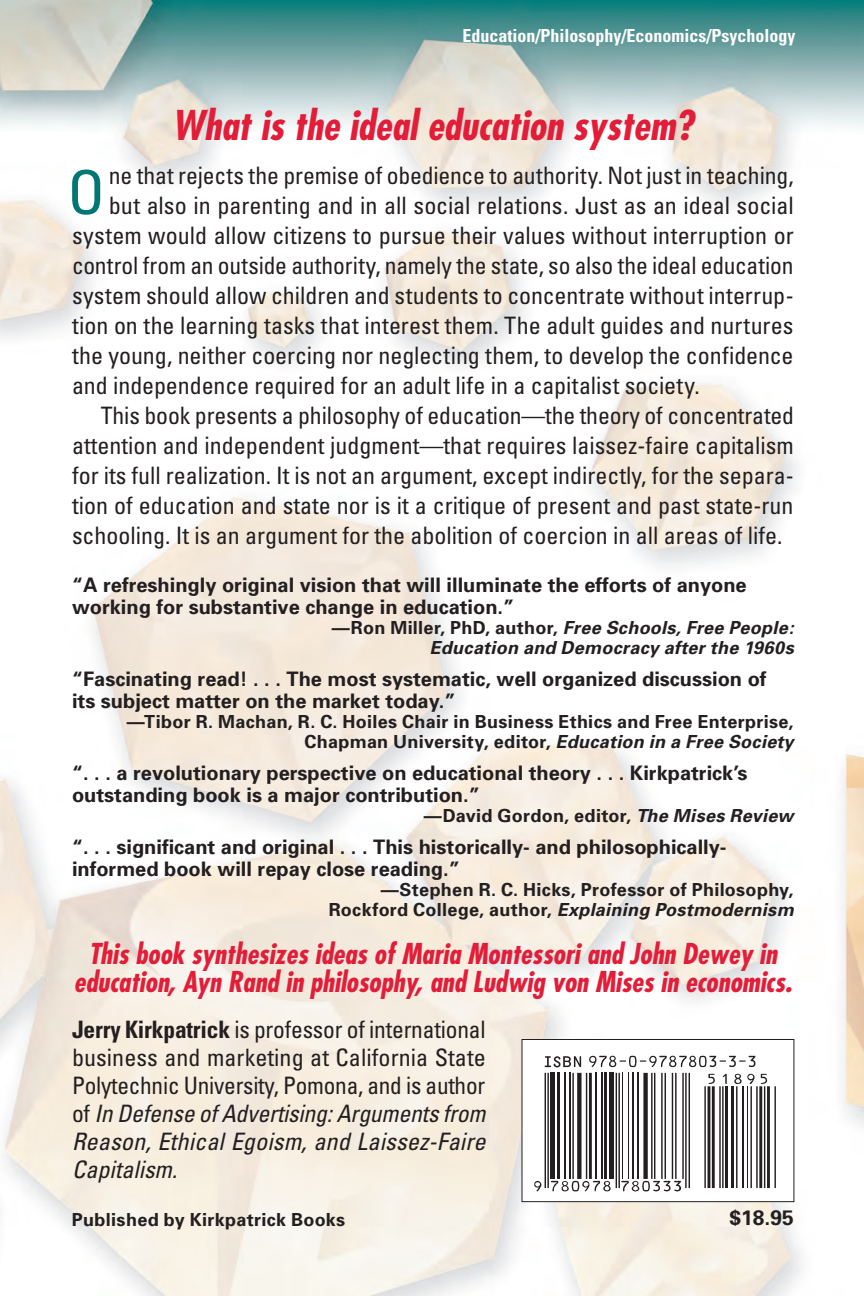
<style>
.page{position:relative;width:864px;height:1296px;background:#fff}
.page>*{position:absolute;margin:0;border:0;box-sizing:border-box;transform-origin:0 0}
.First_Graph_back_co{font:condensed 60px "Univers";color:#017775}
.Head{font:italic 700 condensed 40px "Futura";color:#e31d38}
.Book_back_red_descr{font:italic 700 condensed 28px/28px "Futura";color:#e31d38;text-align:center}
.First_Graph_back_co-2{font:condensed 24px "Univers";color:#231f20}
.Back_cover_next_gra{font:condensed 24px/30px "Univers";color:#231f20;text-align:justify}
.Author_bio{font:condensed 24px/28px "Univers";letter-spacing:-.01em;color:#231f20;text-align:justify}
.Text{font:700 21px "Univers";color:#231f20}
.Endorsement{font:700 20px/22px "Univers";color:#231f20}
.Cite{font:700 18px/20px "Univers";letter-spacing:.02em;color:#231f20;text-align:right}
.Cite-2{font:italic 700 18px/20px "Univers";letter-spacing:.015em;color:#231f20;text-align:right}
.Head-2{font:700 condensed 18px "Univers";color:#fff}
.s1{font-style:normal}
.s2{font-style:italic}
.s3{font-weight:700}
</style>
<div class="page">
<img style="left:0;top:0;width:864px;height:1296px">
<div style="left:522px;top:1040px;width:272px;height:162px;background:#fff"></div>
<hr style="left:547px;top:1073px;width:2px;height:115px;background:#231f20">
<hr style="left:545px;top:1073px;width:1px;height:115px;background:#231f20">
<hr style="left:551px;top:1073px;width:4px;height:106px;background:#231f20">
<hr style="left:557px;top:1073px;width:3px;height:106px;background:#231f20">
<hr style="left:564px;top:1073px;width:2px;height:106px;background:#231f20">
<hr style="left:569px;top:1073px;width:2px;height:106px;background:#231f20">
<hr style="left:572px;top:1073px;width:2px;height:106px;background:#231f20">
<div style="left:577px;top:1073px;width:5px;height:106px;background:#231f20"></div>
<hr style="left:586px;top:1073px;width:1px;height:106px;background:#231f20">
<hr style="left:589px;top:1073px;width:3px;height:106px;background:#231f20">
<hr style="left:595px;top:1073px;width:2px;height:106px;background:#231f20">
<hr style="left:601px;top:1073px;width:2px;height:106px;background:#231f20">
<hr style="left:604px;top:1073px;width:3px;height:106px;background:#231f20">
<hr style="left:609px;top:1073px;width:4px;height:106px;background:#231f20">
<hr style="left:618px;top:1073px;width:2px;height:115px;background:#231f20">
<hr style="left:616px;top:1073px;width:1px;height:115px;background:#231f20">
<hr style="left:622px;top:1073px;width:1px;height:106px;background:#231f20">
<hr style="left:628px;top:1073px;width:1px;height:106px;background:#231f20">
<hr style="left:632px;top:1073px;width:2px;height:106px;background:#231f20">
<hr style="left:637px;top:1073px;width:1px;height:106px;background:#231f20">
<div style="left:643px;top:1073px;width:5px;height:106px;background:#231f20"></div>
<hr style="left:654px;top:1073px;width:1px;height:106px;background:#231f20">
<hr style="left:651px;top:1073px;width:2px;height:106px;background:#231f20">
<hr style="left:665px;top:1073px;width:1px;height:106px;background:#231f20">
<hr style="left:661px;top:1073px;width:2px;height:106px;background:#231f20">
<hr style="left:675px;top:1073px;width:2px;height:106px;background:#231f20">
<hr style="left:672px;top:1073px;width:1px;height:106px;background:#231f20">
<hr style="left:704px;top:1086px;width:2px;height:102px;background:#231f20">
<hr style="left:689px;top:1073px;width:1px;height:115px;background:#231f20">
<hr style="left:685px;top:1073px;width:2px;height:115px;background:#231f20">
<hr style="left:682px;top:1073px;width:2px;height:106px;background:#231f20">
<hr style="left:708px;top:1086px;width:2px;height:102px;background:#231f20">
<hr style="left:712px;top:1086px;width:3px;height:102px;background:#231f20">
<hr style="left:722px;top:1086px;width:2px;height:102px;background:#231f20">
<hr style="left:719px;top:1086px;width:2px;height:102px;background:#231f20">
<hr style="left:725px;top:1086px;width:3px;height:102px;background:#231f20">
<hr style="left:732px;top:1086px;width:2px;height:102px;background:#231f20">
<hr style="left:736px;top:1086px;width:2px;height:102px;background:#231f20">
<hr style="left:743px;top:1086px;width:1px;height:102px;background:#231f20">
<hr style="left:747px;top:1086px;width:1px;height:102px;background:#231f20">
<hr style="left:750px;top:1086px;width:2px;height:102px;background:#231f20">
<hr style="left:756px;top:1086px;width:2px;height:102px;background:#231f20">
<hr style="left:759px;top:1086px;width:3px;height:102px;background:#231f20">
<hr style="left:764px;top:1086px;width:1px;height:102px;background:#231f20">
<hr style="left:767px;top:1086px;width:3px;height:102px;background:#231f20">
<hr style="left:774px;top:1086px;width:2px;height:102px;background:#231f20">
<svg style="left:545px;top:1056px;width:36px;height:11px"></svg>
<svg style="left:589px;top:1056px;width:166px;height:11px"></svg>
<svg style="left:534px;top:1181px;width:7px;height:10px"></svg>
<svg style="left:551px;top:1181px;width:60px;height:10px"></svg>
<svg style="left:621px;top:1181px;width:60px;height:10px"></svg>
<svg style="left:708px;top:1074px;width:7px;height:10px"></svg>
<svg style="left:723px;top:1074px;width:4px;height:10px"></svg>
<svg style="left:734px;top:1074px;width:21px;height:10px"></svg>
<svg style="left:761px;top:1074px;width:6px;height:10px"></svg>
<div style="left:522px;top:1039px;width:272px;height:163px;border:1px solid #231f20"></div>
<p class="Head-2" style="left:463px;top:25px;width:334px">Education/Philosophy/Economics/Psychology</p>
<p class="Head" style="left:172px;top:99px;width:523px">What is the ideal education system?</p>
<p class="First_Graph_back_co" style="left:67px;top:154px;width:39px">O</p>
<p class="First_Graph_back_co-2" style="left:109px;top:160px;width:686px">ne that rejects the premise of obedience to authority. Not just in teaching,</p>
<p class="First_Graph_back_co-2" style="left:109px;top:190px;width:686px">but also in parenting and in all social relations. Just as an ideal social</p>
<p class="First_Graph_back_co-2" style="left:72px;top:220px;width:723px">system would allow citizens to pursue their values without interruption or</p>
<p class="First_Graph_back_co-2" style="left:72px;top:250px;width:723px">control from an outside authority, namely the state, so also the ideal education</p>
<p class="First_Graph_back_co-2" style="left:72px;top:280px;width:723px">system should allow children and students to concentrate without interrup-</p>
<p class="First_Graph_back_co-2" style="left:72px;top:310px;width:723px">tion on the learning tasks that interest them. The adult guides and nurtures</p>
<p class="First_Graph_back_co-2" style="left:72px;top:340px;width:723px">the young, neither coercing nor neglecting them, to develop the confidence</p>
<p class="First_Graph_back_co-2" style="left:72px;top:370px;width:629px">and independence required for an adult life in a capitalist society.</p>
<p class="Back_cover_next_gra" style="left:72px;top:400px;width:724px;text-indent:29px">This book presents a philosophy of education—the theory of concentrated attention and independent judgment—that requires laissez-faire capitalism for its full realization. It is not an argument, except indirectly, for the separa&shy;tion of education and state nor is it a critique of present and past state-run schooling. It is an argument for the abolition of coercion in all areas of life.</p>
<p class="Endorsement" style="left:72px;top:574px;width:676px">“A refreshingly original vision that will illuminate the efforts of anyone working for substantive change in education.”</p>
<p class="Cite-2" style="left:332px;top:617px;width:463px"><span class="s1">—Ron Miller, PhD, author,</span> Free Schools, Free People:<br>Education and Democracy after the 1960s</p>
<p class="Endorsement" style="left:72px;top:668px;width:696px">“Fascinating read! . . . The most systematic, well organized discussion of its subject matter on the market today.”</p>
<p class="Cite" style="left:127px;top:711px;width:668px">—Tibor R. Machan, R. C. Hoiles Chair in Business Ethics and Free Enterprise,<br>Chapman University, editor, <span class="s2">Education in a Free Society</span></p>
<p class="Endorsement" style="left:72px;top:762px;width:677px">“. . . a revolutionary perspective on educational theory . . . Kirkpatrick’s outstanding book is a major contribution.”</p>
<p class="Cite" style="left:424px;top:805px;width:371px">—David Gordon, editor, <span class="s2">The Mises Review</span></p>
<p class="Endorsement" style="left:72px;top:836px;width:656px">“. . . significant and original . . . This historically- and philosophically&shy;informed book will repay close reading.”</p>
<p class="Cite" style="left:329px;top:879px;width:466px">—Stephen R. C. Hicks, Professor of Philosophy,<br>Rockford College, author, <span class="s2">Explaining Postmodernism</span></p>
<p class="Book_back_red_descr" style="left:74px;top:939px;width:720px">This book synthesizes ideas of Maria Montessori and John Dewey in education, Ayn Rand in philosophy, and Ludwig von Mises in economics.</p>
<p class="Author_bio" style="left:72px;top:1015px;width:415px"><span class="s3">Jerry Kirkpatrick</span> is professor of international business and marketing at California State Polytechnic University, Pomona, and is author of <span class="s2">In Defense of Advertising: Arguments from Reason, Ethical Egoism, and Laissez-Faire Capitalism.</span></p>
<p class="Text" style="left:729px;top:1205px;width:66px">$18.95</p>
<p class="Cite" style="left:72px;top:1210px;width:275px">Published by Kirkpatrick Books</p>
</div>
